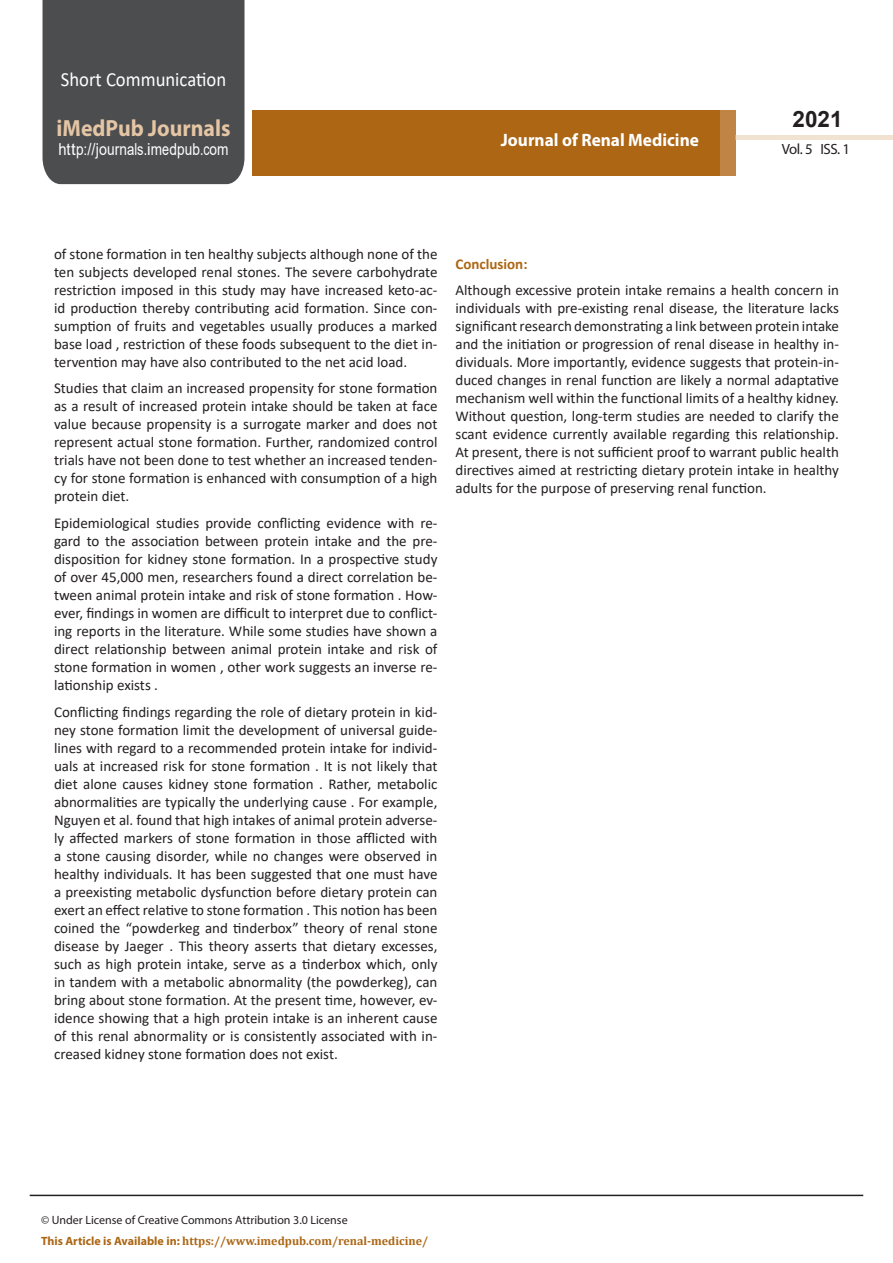
<style>
.page{position:relative;width:893px;height:1263px;background:#fff}
.page>*{position:absolute;margin:0;border:0;box-sizing:border-box;transform-origin:0 0}
.t1{font:700 23.4px "Myriad Pro";color:#e4c5a4;scale:.93 1}
.t2{font:700 22.5px "Arial";color:#231f20}
.t3{font:20.1px "Calibri";color:#fff;scale:.93 1}
.t4{font:700 18px "Myriad Pro";color:#fff;scale:.96 1}
.t5{font:16.5px "Arial";letter-spacing:.005em;color:#fff;scale:.89 1}
.t6{font:15px/18px "Calibri";color:#231f20;text-align:justify}
.t7{font:700 15px "Calibri";color:#ac6614}
.t8{font:14.85px "Myriad Pro";letter-spacing:-.03em;color:#231f20}
.t9{font:700 12px "Cambria";color:#ac6614}
.t10{font:12px "Myriad Pro";color:#231f20}
.s1{font-family:"Calibri"}
.s2{font-family:"Myriad Pro"}
</style>
<div class="page">
<div style="left:43px;top:0;width:201px;height:184px;background:#4c4d4f"></div>
<div style="left:252px;top:110px;width:469px;height:66px;background:#ac6614"></div>
<div style="left:720px;top:110px;width:16px;height:66px;background:#c08544"></div>
<div style="left:736px;top:135px;width:157px;height:5px;background:#f1e2d1"></div>
<hr style="left:30px;top:1195px;width:833px;height:1px;background:#231f20">
<h3 class="t3" style="left:61px;top:65px;width:179px">Short Communication</h3>
<h1 class="t1" style="left:57px;top:113px;width:188px">iMedPub Journals</h1>
<p class="t5" style="left:58px;top:138px;width:193px">http://journals<span class="s1">.</span>imedpub<span class="s1">.</span>com</p>
<p class="t4" style="left:501px;top:128px;width:208px">Journal of Renal Medicine</p>
<h2 class="t2" style="left:793px;top:104px;width:52px">2021</h2>
<p class="t8" style="left:782px;top:140px;width:70px">Vol. 5 ISS. 1</p>
<p class="t6" style="left:54px;top:245px;width:385px">of stone formation in ten healthy subjects although none of the ten subjects developed renal stones. The severe carbohydrate restriction imposed in this study may have increased keto-ac&shy;id production thereby contributing acid formation. Since con&shy;sumption of fruits and vegetables usually produces a marked base load , restriction of these foods subsequent to the diet in&shy;tervention may have also contributed to the net acid load.</p>
<p class="t6" style="left:54px;top:379px;width:385px">Studies that claim an increased propensity for stone formation as a result of increased protein intake should be taken at face value because propensity is a surrogate marker and does not represent actual stone formation. Further, randomized control trials have not been done to test whether an increased tenden&shy;cy for stone formation is enhanced with consumption of a high protein diet.</p>
<p class="t6" style="left:54px;top:514px;width:385px">Epidemiological studies provide conflicting evidence with re&shy;gard to the association between protein intake and the pre&shy;disposition for kidney stone formation. In a prospective study of over 45,000 men, researchers found a direct correlation be&shy;tween animal protein intake and risk of stone formation . How&shy;ever, findings in women are difficult to interpret due to conflict&shy;ing reports in the literature. While some studies have shown a direct relationship between animal protein intake and risk of stone formation in women , other work suggests an inverse re&shy;lationship exists .</p>
<p class="t6" style="left:54px;top:702px;width:385px">Conflicting findings regarding the role of dietary protein in kid&shy;ney stone formation limit the development of universal guide&shy;lines with regard to a recommended protein intake for individ&shy;uals at increased risk for stone formation . It is not likely that diet alone causes kidney stone formation . Rather, metabolic abnormalities are typically the underlying cause . For example, Nguyen et al. found that high intakes of animal protein adverse&shy;ly affected markers of stone formation in those afflicted with a stone causing disorder, while no changes were observed in healthy individuals. It has been suggested that one must have a preexisting metabolic dysfunction before dietary protein can exert an effect relative to stone formation . This notion has been coined the “powderkeg and tinderbox” theory of renal stone disease by Jaeger . This theory asserts that dietary excesses, such as high protein intake, serve as a tinderbox which, only in tandem with a metabolic abnormality (the powderkeg), can bring about stone formation. At the present time, however, ev&shy;idence showing that a high protein intake is an inherent cause of this renal abnormality or is consistently associated with in&shy;creased kidney stone formation does not exist.</p>
<p class="t7" style="left:455px;top:253px;width:74px">Conclusion:</p>
<p class="t6" style="left:455px;top:281px;width:385px">Although excessive protein intake remains a health concern in individuals with pre-existing renal disease, the literature lacks significant research demonstrating a link between protein intake and the initiation or progression of renal disease in healthy in&shy;dividuals. More importantly, evidence suggests that protein-in&shy;duced changes in renal function are likely a normal adaptative mechanism well within the functional limits of a healthy kidney.<br>Without question, long-term studies are needed to clarify the scant evidence currently available regarding this relationship.<br>At present, there is not sufficient proof to warrant public health directives aimed at restricting dietary protein intake in healthy adults for the purpose of preserving renal function.</p>
<p class="t10" style="left:41px;top:1213px;width:308px">© Under License of Creative Commons Attribution 3.0 License</p>
<p class="t9" style="left:41px;top:1232px;width:389px"><span class="s2">This Article is Available in:</span> https://www.imedpub.com/renal-medicine/</p>
</div>
